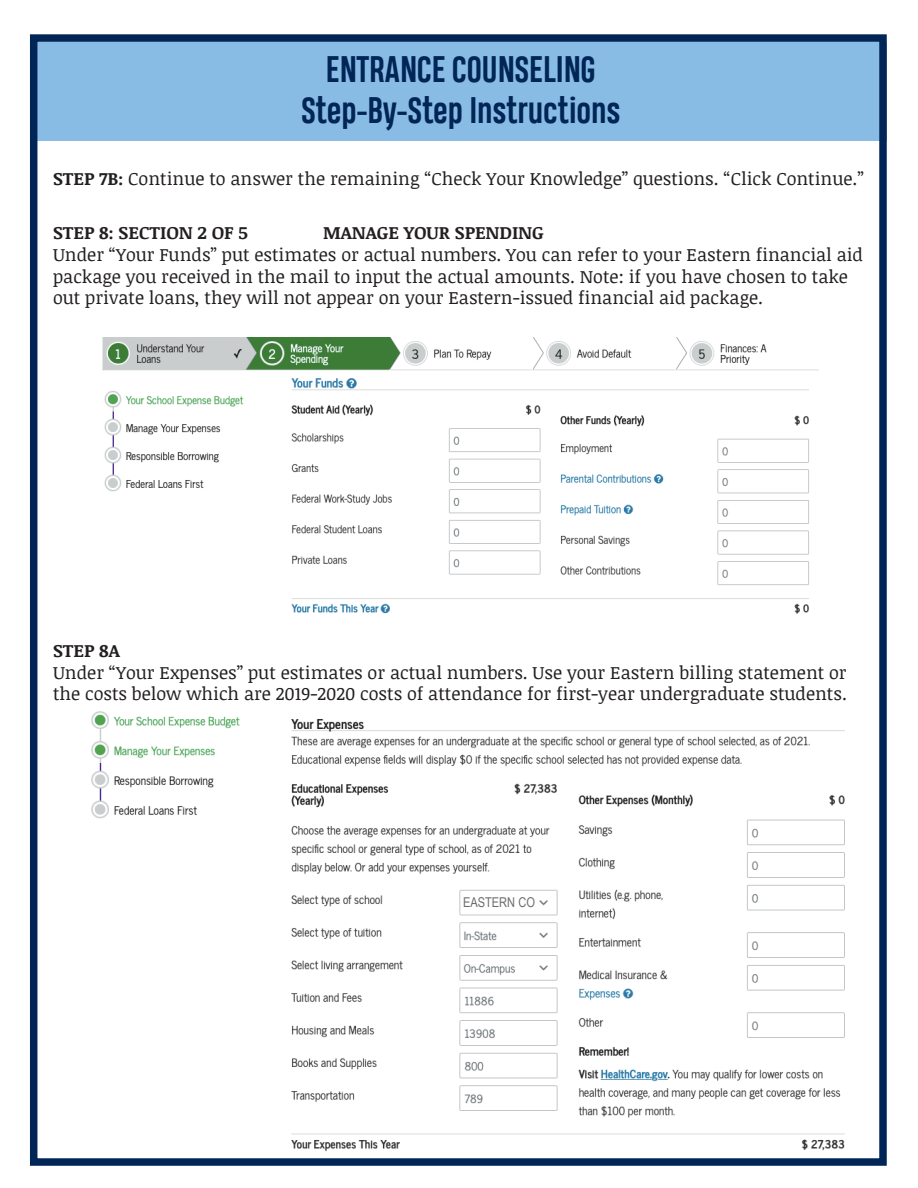
<style>
.page{position:relative;width:918px;height:1188px;background:#fff}
.page>*{position:absolute;margin:0;border:0;box-sizing:border-box;transform-origin:0 0}
.t1{font:700 34.5px "Heading Pro Trial";color:#002556}
.t2{font:18px/21.6px "Noticia Text";color:#231f20}
.t3{font:700 18px "Noticia Text";color:#231f20}
.t4{font:13.5px "Arial Narrow";color:#6d6c6c}
.s1{font-weight:700}
</style>
<div class="page">
<div style="left:36px;top:42px;width:850px;height:99px;background:#88bce5"></div>
<img style="left:103px;top:337px;width:716px;height:277px">
<img style="left:91px;top:711px;width:754px;height:441px">
<div style="left:463px;top:897px;width:73px;height:15px;background:#fff"></div>
<div style="left:30px;top:34px;width:857px;height:1132px;border:8px solid #002556"></div>
<p class="t1" style="left:326px;top:48px;width:271px">ENTRANCE COUNSELING</p>
<p class="t1" style="left:301px;top:89px;width:321px">Step-By-Step Instructions</p>
<p class="t2" style="left:53px;top:167px;width:812px"><span class="s1">STEP 7B:</span> Continue to answer the remaining “Check Your Knowledge” questions. “Click Continue.”</p>
<p class="t3" style="left:53px;top:220px;width:196px">STEP 8: SECTION 2 OF 5</p>
<p class="t3" style="left:323px;top:220px;width:222px">MANAGE YOUR SPENDING</p>
<p class="t2" style="left:53px;top:243px;width:811px">Under “Your Funds” put estimates or actual numbers. You can refer to your Eastern financial aid package you received in the mail to input the actual amounts. Note: if you have chosen to take out private loans, they will not appear on your Eastern-issued financial aid package.</p>
<p class="t3" style="left:53px;top:638px;width:68px">STEP 8A</p>
<p class="t2" style="left:53px;top:661px;width:795px">Under “Your Expenses” put estimates or actual numbers. Use your Eastern billing statement or the costs below which are 2019-2020 costs of attendance for first-year undergraduate students.</p>
<p class="t4" style="left:463px;top:892px;width:73px">EASTERN CO</p>
</div>
